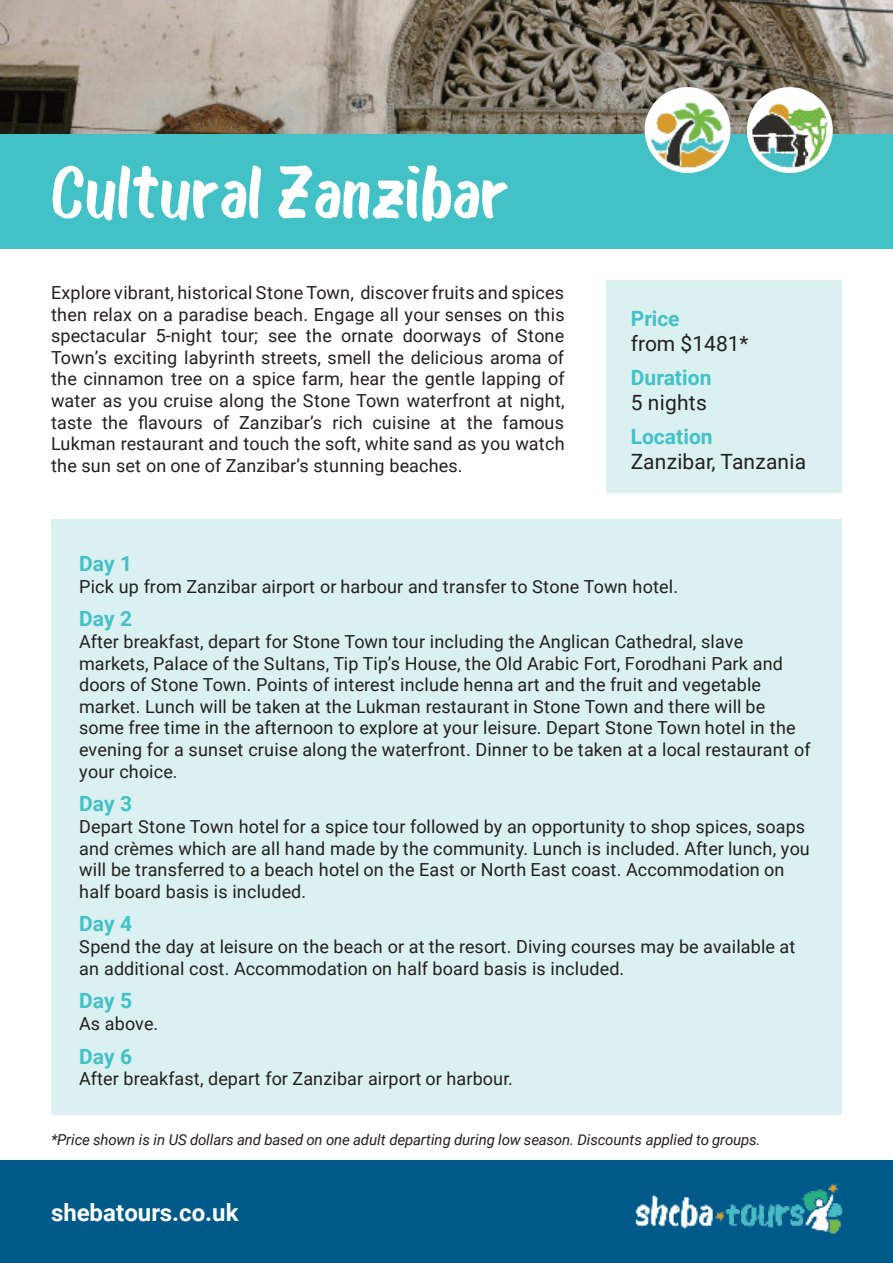
<style>
.page{position:relative;width:893px;height:1263px;background:#fff}
.page>*{position:absolute;margin:0;border:0;box-sizing:border-box;transform-origin:0 0}
.t1{font:72px "Bosk";color:#fff}
.t2{font:700 24px "Roboto";color:#fff}
.t3{font:700 21px "Roboto";color:#42c1c7}
.t4{font:21px "Roboto";letter-spacing:.005em;color:#231f20}
.t5{font:18px/21.6px "Roboto";letter-spacing:.005em;color:#231f20}
.t6{font:italic 15px "Roboto";letter-spacing:-.01em;color:#231f20}
</style>
<div class="page">
<div style="left:607px;top:280px;width:235px;height:212px;background:#dbf0f0"></div>
<div style="left:0;top:134px;width:893px;height:115px;background:#42c1c7"></div>
<div style="left:0;top:1161px;width:893px;height:102px;background:#005a89"></div>
<img style="left:0;top:0;width:893px;height:134px">
<div style="left:51px;top:519px;width:791px;height:596px;background:#dbf0f0"></div>
<img style="left:607px;top:1160px;width:265px;height:74px">
<img style="left:740px;top:84px;width:102px;height:89px">
<img style="left:635px;top:83px;width:105px;height:90px">
<h1 class="t1" style="left:51px;top:164px;width:459px">Cultural Zanzibar</h1>
<p class="t5" style="left:51px;top:284px;width:515px;text-align:justify">Explore vibrant, historical Stone Town, discover fruits and spices then relax on a paradise beach. Engage all your senses on this spectacular 5-night tour; see the ornate doorways of Stone Town’s exciting labyrinth streets, smell the delicious aroma of the cinnamon tree on a spice farm, hear the gentle lapping of water as you cruise along the Stone Town waterfront at night, taste the flavours of Zanzibar’s rich cuisine at the famous Lukman restaurant and touch the soft, white sand as you watch the sun set on one of Zanzibar’s stunning beaches.</p>
<p class="t3" style="left:631px;top:310px;width:50px">Price</p>
<p class="t4" style="left:631px;top:335px;width:119px">from $1481*</p>
<p class="t3" style="left:631px;top:369px;width:82px">Duration</p>
<p class="t4" style="left:631px;top:394px;width:78px">5 nights</p>
<p class="t3" style="left:631px;top:428px;width:83px">Location</p>
<p class="t4" style="left:631px;top:453px;width:177px">Zanzibar, Tanzania</p>
<p class="t3" style="left:79px;top:555px;width:55px">Day 1</p>
<p class="t5" style="left:79px;top:577px;width:600px">Pick up from Zanzibar airport or harbour and transfer to Stone Town hotel.</p>
<p class="t3" style="left:79px;top:611px;width:55px">Day 2</p>
<p class="t5" style="left:79px;top:633px;width:733px">After breakfast, depart for Stone Town tour including the Anglican Cathedral, slave markets, Palace of the Sultans, Tip Tip’s House, the Old Arabic Fort, Forodhani Park and doors of Stone Town. Points of interest include henna art and the fruit and vegetable market. Lunch will be taken at the Lukman restaurant in Stone Town and there will be some free time in the afternoon to explore at your leisure. Depart Stone Town hotel in the evening for a sunset cruise along the waterfront. Dinner to be taken at a local restaurant of your choice.</p>
<p class="t3" style="left:79px;top:795px;width:55px">Day 3</p>
<p class="t5" style="left:79px;top:817px;width:732px">Depart Stone Town hotel for a spice tour followed by an opportunity to shop spices, soaps and crèmes which are all hand made by the community. Lunch is included. After lunch, you will be transferred to a beach hotel on the East or North East coast. Accommodation on half board basis is included.</p>
<p class="t3" style="left:79px;top:916px;width:55px">Day 4</p>
<p class="t5" style="left:79px;top:938px;width:718px">Spend the day at leisure on the beach or at the resort. Diving courses may be available at an additional cost. Accommodation on half board basis is included.</p>
<p class="t3" style="left:79px;top:992px;width:55px">Day 5</p>
<p class="t5" style="left:79px;top:1015px;width:81px">As above.</p>
<p class="t3" style="left:79px;top:1048px;width:55px">Day 6</p>
<p class="t5" style="left:79px;top:1070px;width:435px">After breakfast, depart for Zanzibar airport or harbour.</p>
<p class="t6" style="left:51px;top:1133px;width:711px">*Price shown is in US dollars and based on one adult departing during low season. Discounts applied to groups.</p>
<h2 class="t2" style="left:51px;top:1203px;width:189px">shebatours.co.uk</h2>
</div>
